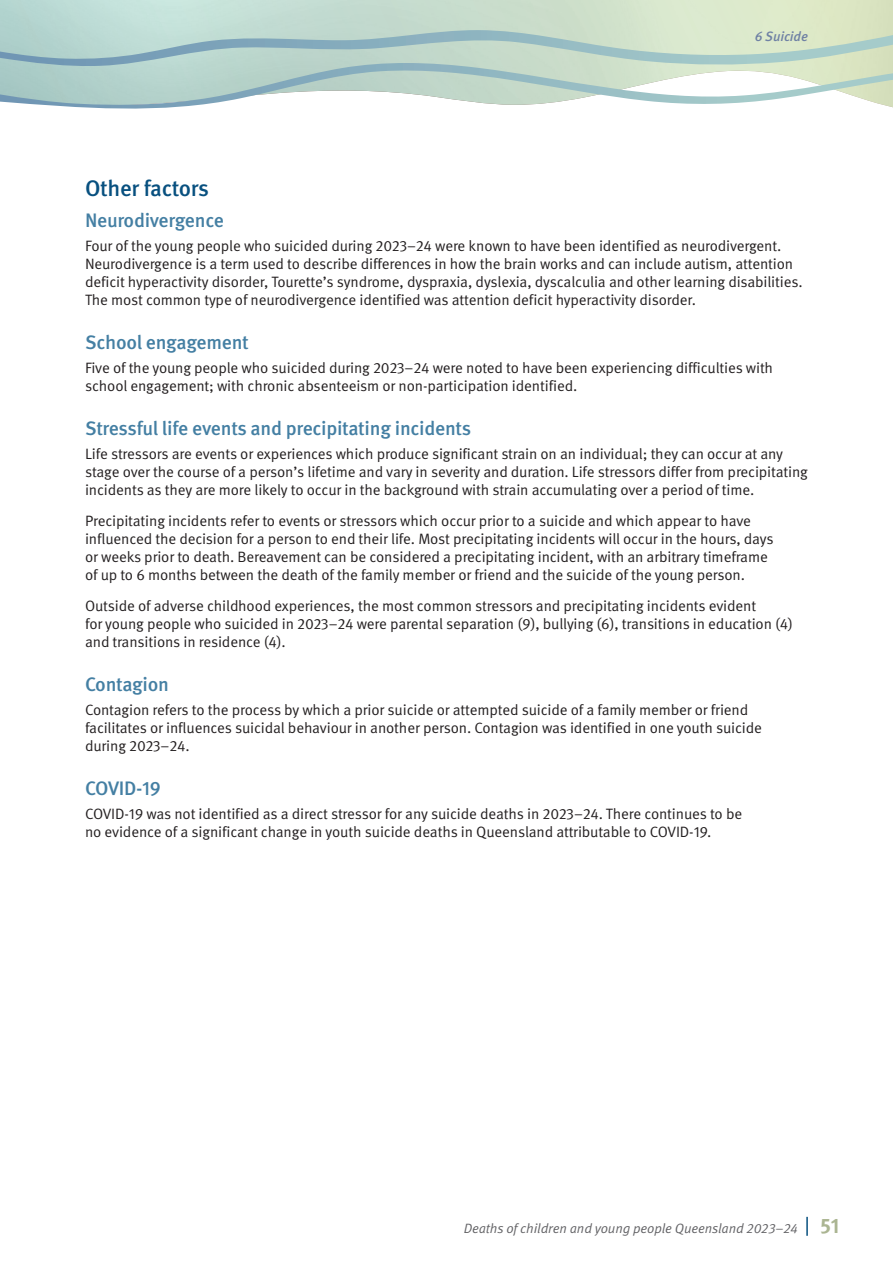
<style>
.page{position:relative;width:893px;height:1263px;background:#fff}
.page>*{position:absolute;margin:0;border:0;box-sizing:border-box;transform-origin:0 0}
.Heading_2_Before_H3{font:500 22.5px "Meta Pro";letter-spacing:-.015em;color:#08507f}
.Heading_3{font:500 19.5px "Meta Pro";letter-spacing:-.015em;color:#447fa3}
.Body{font:15px/18px "Meta Pro Norm";letter-spacing:-.01em;color:#231f20}
.t1{font:13.5px "Meta Pro Norm Ita";letter-spacing:-.01em;color:#636366}
.t2{font:italic 500 13.5px "Meta Pro";letter-spacing:-.01em;color:#6f81a4}
.s1{font-family:"Meta Pro";font-weight:700;font-size:21px;color:#abb592}
</style>
<div class="page">
<svg style="left:0;top:30px;width:893px;height:33px"></svg>
<svg style="left:0;top:63px;width:893px;height:46px"></svg>
<svg style="left:806px;top:1217px;width:2px;height:19px"></svg>
<p class="t2" style="left:755px;top:26px;width:55px">6 Suicide</p>
<h2 class="Heading_2_Before_H3" style="left:85px;top:170px;width:125px">Other factors</h2>
<h3 class="Heading_3" style="left:85px;top:205px;width:141px">Neurodivergence</h3>
<p class="Body" style="left:85px;top:236px;width:719px">Four of the young people who suicided during 2023–24 were known to have been identified as neurodivergent.<br>Neurodivergence is a term used to describe differences in how the brain works and can include autism, attention deficit hyperactivity disorder, Tourette’s syndrome, dyspraxia, dyslexia, dyscalculia and other learning disabilities.<br>The most common type of neurodivergence identified was attention deficit hyperactivity disorder.</p>
<h3 class="Heading_3" style="left:85px;top:327px;width:165px">School engagement</h3>
<p class="Body" style="left:85px;top:358px;width:690px">Five of the young people who suicided during 2023–24 were noted to have been experiencing difficulties with school engagement; with chronic absenteeism or non-participation identified.</p>
<h3 class="Heading_3" style="left:85px;top:413px;width:388px">Stressful life events and precipitating incidents</h3>
<p class="Body" style="left:85px;top:444px;width:724px">Life stressors are events or experiences which produce significant strain on an individual; they can occur at any stage over the course of a person’s lifetime and vary in severity and duration. Life stressors differ from precipitating incidents as they are more likely to occur in the background with strain accumulating over a period of time.</p>
<p class="Body" style="left:85px;top:511px;width:690px">Precipitating incidents refer to events or stressors which occur prior to a suicide and which appear to have influenced the decision for a person to end their life. Most precipitating incidents will occur in the hours, days or weeks prior to death. Bereavement can be considered a precipitating incident, with an arbitrary timeframe of up to 6 months between the death of the family member or friend and the suicide of the young person.</p>
<p class="Body" style="left:85px;top:596px;width:710px">Outside of adverse childhood experiences, the most common stressors and precipitating incidents evident<br>for young people who suicided in 2023–24 were parental separation (9), bullying (6), transitions in education (4) and transitions in residence (4).</p>
<h3 class="Heading_3" style="left:85px;top:669px;width:85px">Contagion</h3>
<p class="Body" style="left:85px;top:700px;width:678px">Contagion refers to the process by which a prior suicide or attempted suicide of a family member or friend facilitates or influences suicidal behaviour in another person. Contagion was identified in one youth suicide during 2023–24.</p>
<h3 class="Heading_3" style="left:85px;top:773px;width:77px">COVID-19</h3>
<p class="Body" style="left:85px;top:804px;width:659px">COVID-19 was not identified as a direct stressor for any suicide deaths in 2023–24. There continues to be no evidence of a significant change in youth suicide deaths in Queensland attributable to COVID-19.</p>
<p class="t1" style="left:464px;top:1218px;width:377px">Deaths of children and young people Queensland 2023–24 <span class="s1">51</span></p>
</div>
